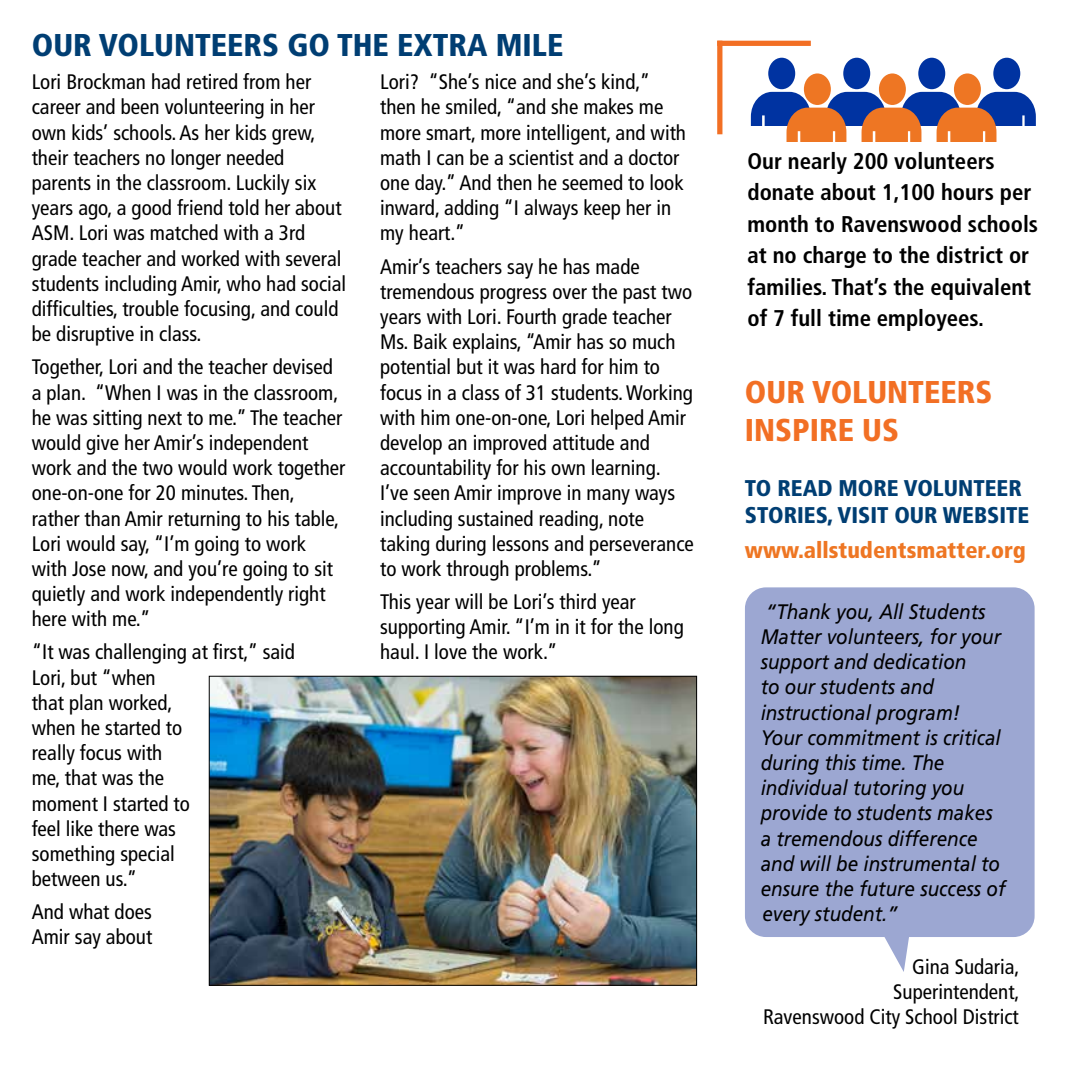
<style>
.page{position:relative;width:1071px;height:1071px;background:#fff}
.page>*{position:absolute;margin:0;border:0;box-sizing:border-box;transform-origin:0 0}
.t1{font:900 condensed 31.5px "Frutiger LT Std";color:#003e73}
.t2{font:900 condensed 31.5px/37.8px "Frutiger LT Std";color:#f26f24}
.t3{font:700 condensed 22.75px/31.5px "Frutiger";color:#000}
.t4{font:900 condensed 22.75px/27.3px "Frutiger LT Std";color:#003e73}
.t5{font:900 condensed 22.75px "Frutiger LT Std";color:#ee7623}
.t6{font:condensed 21px/25.2px "Frutiger";color:#000}
.t7{font:italic 21px/25.2px "Frutiger LT Std";color:#000;scale:.9 1}
</style>
<div class="page">
<svg style="left:751px;top:58px;width:285px;height:84px"></svg>
<img style="left:211px;top:678px;width:484px;height:306px">
<div style="left:209px;top:676px;width:488px;height:310px;border:1px solid #000"></div>
<div style="left:717px;top:41px;width:5px;height:93px;background:#f26f24"></div>
<div style="left:717px;top:41px;width:94px;height:5px;background:#f26f24"></div>
<svg style="left:884px;top:937px;width:25px;height:35px"></svg>
<div style="left:745px;top:587px;width:290px;height:350px;background:#9ca7d2;border-radius:21px"></div>
<h1 class="t1" style="left:32px;top:26px;width:533px">OUR VOLUNTEERS GO THE EXTRA MILE</h1>
<p class="t6" style="left:32px;top:70px;width:316px">Lori Brockman had retired from her career and been volunteering in her own kids’ schools. As her kids grew, their teachers no longer needed parents in the classroom. Luckily six years ago, a good friend told her about ASM. Lori was matched with a 3rd grade teacher and worked with several students including Amir, who had social difficulties, trouble focusing, and could be disruptive in class.</p>
<p class="t6" style="left:32px;top:355px;width:315px">Together, Lori and the teacher devised a plan. “When I was in the classroom, he was sitting next to me.” The teacher would give her Amir’s independent work and the two would work together one-on-one for 20 minutes. Then, rather than Amir returning to his table, Lori would say, “I’m going to work with Jose now, and you’re going to sit quietly and work independently right here with me.”</p>
<p class="t6" style="left:32px;top:640px;width:265px">“It was challenging at first,” said<br>Lori, but “when<br>that plan worked,<br>when he started to<br>really focus with<br>me, that was the<br>moment I started to<br>feel like there was<br>something special<br>between us.”</p>
<p class="t6" style="left:32px;top:900px;width:122px">And what does<br>Amir say about</p>
<p class="t6" style="left:380px;top:70px;width:307px">Lori? “She’s nice and she’s kind,” then he smiled, “and she makes me more smart, more intelligent, and with math I can be a scientist and a doctor one day.” And then he seemed to look inward, adding “I always keep her in my heart.”</p>
<p class="t6" style="left:380px;top:254px;width:315px">Amir’s teachers say he has made tremendous progress over the past two years with Lori. Fourth grade teacher Ms. Baik explains, “Amir has so much potential but it was hard for him to focus in a class of 31 students. Working with him one-on-one, Lori helped Amir develop an improved attitude and accountability for his own learning.<br>I’ve seen Amir improve in many ways including sustained reading, note taking during lessons and perseverance to work through problems.”</p>
<p class="t6" style="left:380px;top:589px;width:305px">This year will be Lori’s third year supporting Amir. “I’m in it for the long haul. I love the work.”</p>
<p class="t3" style="left:747px;top:145px;width:292px">Our nearly 200 volunteers donate about 1,100 hours per month to Ravenswood schools at no charge to the district or families. That’s the equivalent of 7 full time employees.</p>
<h1 class="t2" style="left:745px;top:373px;width:249px">OUR VOLUNTEERS<br>INSPIRE US</h1>
<p class="t4" style="left:745px;top:474px;width:286px">TO READ MORE VOLUNTEER<br>STORIES, VISIT OUR WEBSITE</p>
<p class="t5" style="left:745px;top:537px;width:282px">www.allstudentsmatter.org</p>
<p class="t7" style="left:761px;top:599px;width:273px">“Thank you, All Students<br>Matter volunteers, for your support and dedication<br>to our students and instructional program!<br>Your commitment is critical during this time. The individual tutoring you provide to students makes a tremendous difference and will be instrumental to ensure the future success of every student.”</p>
<p class="t6" style="left:763px;top:954px;width:258px;text-align:right">Gina Sudaria,<br>Superintendent,<br>Ravenswood City School District</p>
</div>
